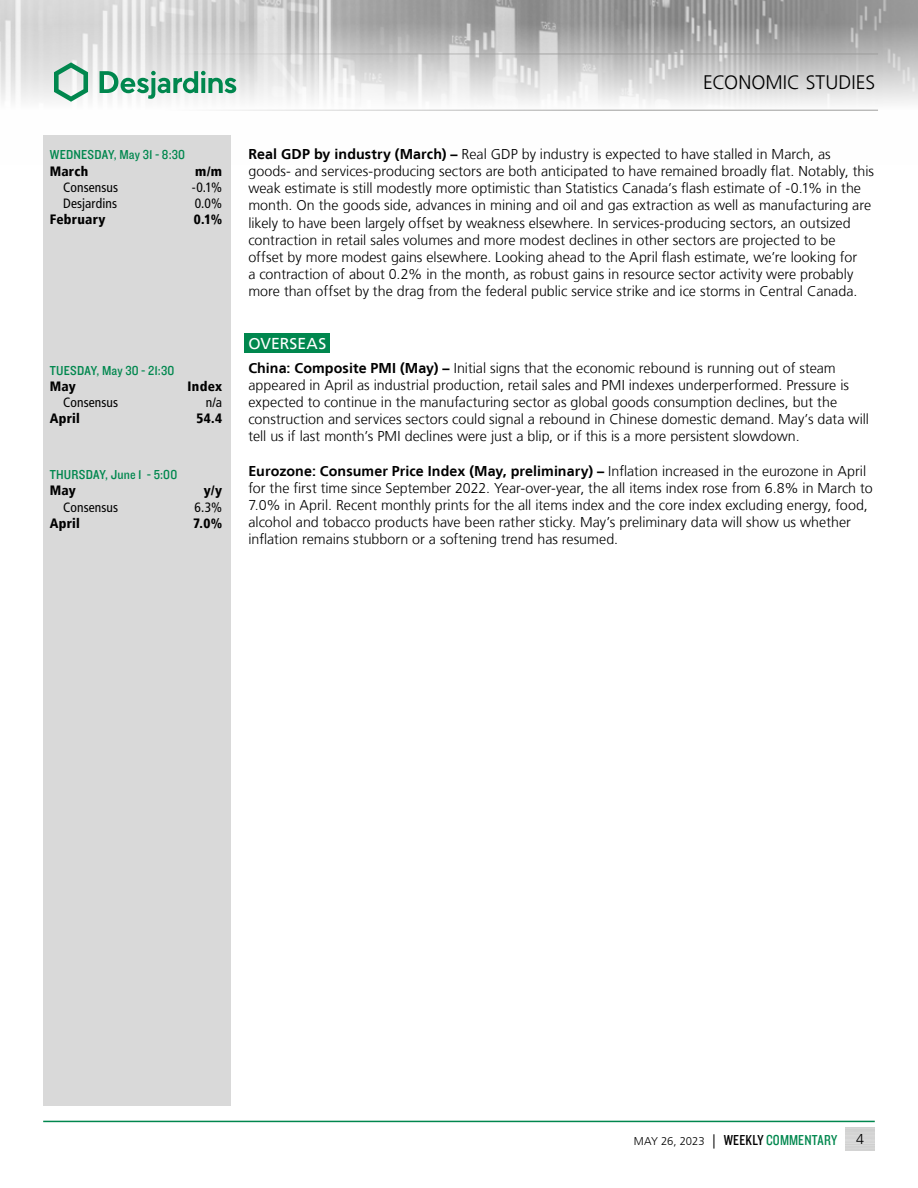
<style>
.page{position:relative;width:918px;height:1188px;background:#fff}
.page>*{position:absolute;margin:0;border:0;box-sizing:border-box;transform-origin:0 0}
.t1{font:300 19.5px "Frutiger LT";letter-spacing:.005em;color:#000}
.t2{font:15.75px "Frutiger LT";letter-spacing:.01em;color:#fff}
.t3{font:300 14.25px/17.1px "Frutiger LT";color:#000}
.t4{font:13.5px "Knockout 30 Junior Welterwt";letter-spacing:.015em;color:#00874e}
.t5{font:condensed 13.5px "Frutiger LT";letter-spacing:.01em;color:#000}
.t6{font:900 condensed 13.5px "Frutiger LT";letter-spacing:.02em;color:#000}
.t7{font:300 11.25px "Frutiger LT";letter-spacing:-.005em;color:#000}
.s1{font-weight:700}
.s2{font-size:14.25px}
.s3{font-family:"Knockout 29 Junior Ltweight";font-weight:400;font-size:15px}
.s4{font-family:"Knockout 29 Junior Ltweight";font-weight:400;font-size:15px;color:#00874e}
</style>
<div class="page">
<img style="left:0;top:0;width:918px;height:110px">
<hr style="left:0;top:54px;width:878px;height:1px;background:#9d9d9c">
<hr style="left:0;top:110px;width:878px;height:1px;background:#9d9d9c">
<svg style="left:54px;top:62px;width:34px;height:40px"></svg>
<svg style="left:100px;top:71px;width:136px;height:28px"></svg>
<hr style="left:43px;top:1121px;width:832px;height:1px;background:#00874e">
<div style="left:43px;top:135px;width:188px;height:971px;background:#d9d9d9"></div>
<div style="left:244px;top:333px;width:86px;height:20px;background:#00874e"></div>
<p class="t4" style="left:50px;top:146px;width:137px">WEDNESDAY, May 31 - 8:30</p>
<p class="t6" style="left:50px;top:163px;width:40px">March</p>
<p class="t6" style="left:195px;top:163px;width:28px">m/m</p>
<p class="t5" style="left:63px;top:179px;width:57px">Consensus</p>
<p class="t5" style="left:192px;top:179px;width:32px">-0.1%</p>
<p class="t5" style="left:63px;top:195px;width:55px">Desjardins</p>
<p class="t5" style="left:195px;top:195px;width:29px">0.0%</p>
<p class="t6" style="left:50px;top:211px;width:57px">February</p>
<p class="t6" style="left:194px;top:211px;width:30px">0.1%</p>
<p class="t4" style="left:50px;top:361px;width:126px">TUESDAY, May 30 - 21:30</p>
<p class="t6" style="left:50px;top:378px;width:28px">May</p>
<p class="t6" style="left:188px;top:378px;width:36px">Index</p>
<p class="t5" style="left:63px;top:395px;width:57px">Consensus</p>
<p class="t5" style="left:206px;top:395px;width:18px">n/a</p>
<p class="t6" style="left:50px;top:411px;width:32px">April</p>
<p class="t6" style="left:196px;top:411px;width:27px">54.4</p>
<p class="t4" style="left:50px;top:466px;width:129px">THURSDAY, June 1 - 5:00</p>
<p class="t6" style="left:50px;top:483px;width:28px">May</p>
<p class="t6" style="left:204px;top:483px;width:20px">y/y</p>
<p class="t5" style="left:63px;top:499px;width:57px">Consensus</p>
<p class="t5" style="left:194px;top:499px;width:29px">6.3%</p>
<p class="t6" style="left:50px;top:515px;width:32px">April</p>
<p class="t6" style="left:193px;top:515px;width:30px">7.0%</p>
<h1 class="t1" style="left:703px;top:72px;width:174px">ECONOMIC STUDIES</h1>
<p class="t3" style="left:248px;top:146px;width:627px"><span class="s1">Real GDP by industry (March) –</span> Real GDP by industry is expected to have stalled in March, as goods- and services-producing sectors are both anticipated to have remained broadly flat. Notably, this weak estimate is still modestly more optimistic than Statistics Canada’s flash estimate of -0.1% in the month. On the goods side, advances in mining and oil and gas extraction as well as manufacturing are likely to have been largely offset by weakness elsewhere. In services-producing sectors, an outsized contraction in retail sales volumes and more modest declines in other sectors are projected to be offset by more modest gains elsewhere. Looking ahead to the April flash estimate, we’re looking for<br>a contraction of about 0.2% in the month, as robust gains in resource sector activity were probably more than offset by the drag from the federal public service strike and ice storms in Central Canada.</p>
<p class="t2" style="left:248px;top:334px;width:79px">OVERSEAS</p>
<p class="t3" style="left:248px;top:360px;width:622px"><span class="s1">China: Composite PMI (May) –</span> Initial signs that the economic rebound is running out of steam appeared in April as industrial production, retail sales and PMI indexes underperformed. Pressure is expected to continue in the manufacturing sector as global goods consumption declines, but the construction and services sectors could signal a rebound in Chinese domestic demand. May’s data will tell us if last month’s PMI declines were just a blip, or if this is a more persistent slowdown.</p>
<p class="t3" style="left:248px;top:462px;width:626px"><span class="s1">Eurozone: Consumer Price Index (May, preliminary) –</span> Inflation increased in the eurozone in April for the first time since September 2022. Year-over-year, the all items index rose from 6.8% in March to 7.0% in April. Recent monthly prints for the all items index and the core index excluding energy, food, alcohol and tobacco products have been rather sticky. May’s preliminary data will show us whether inflation remains stubborn or a softening trend has resumed.</p>
<p class="t7" style="left:634px;top:1135px;width:205px">MAY 26, 2023 <span class="s2">|</span> <span class="s3">WEEKLY</span> <span class="s4">COMMENTARY</span></p>
<p class="t3" style="left:856px;top:1131px;width:9px">4</p>
</div>
